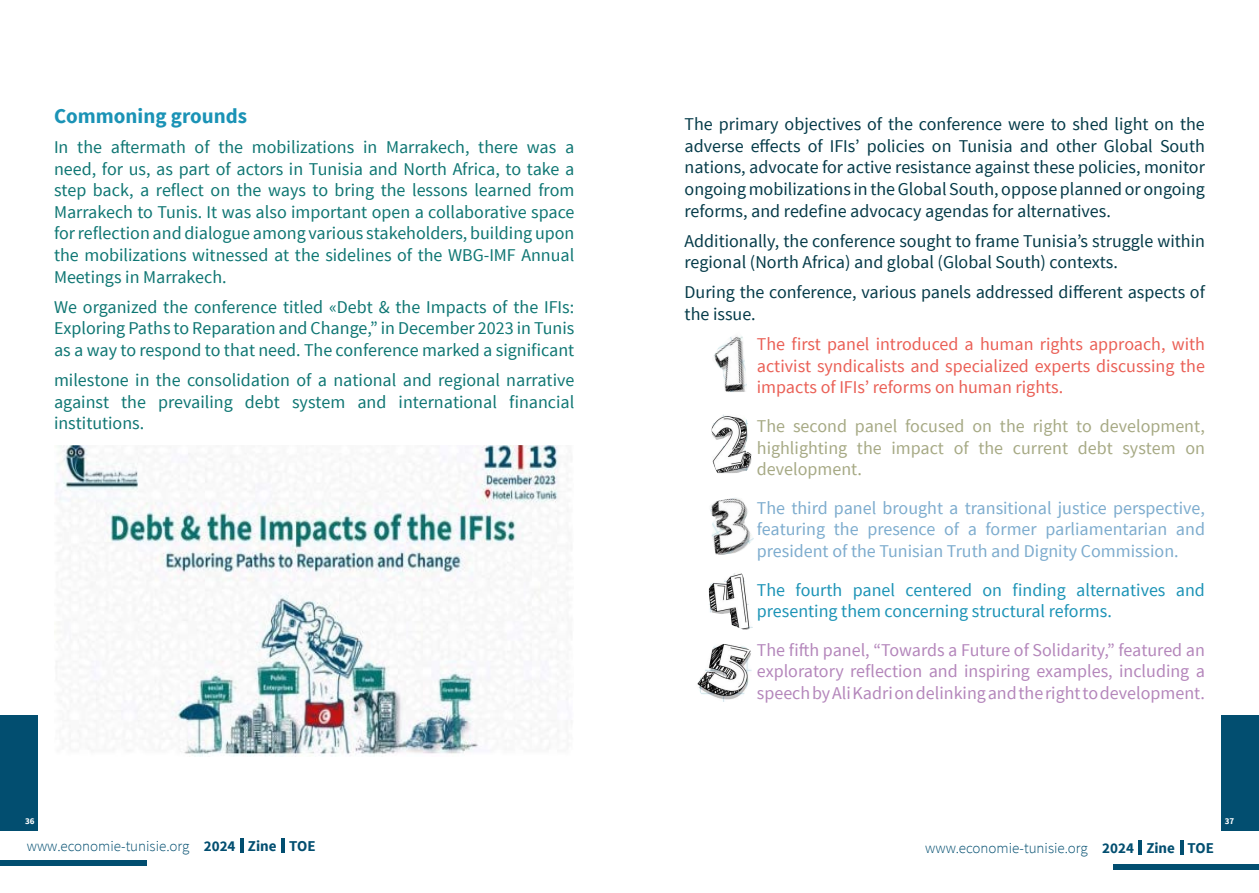
<style>
.page{position:relative;width:1259px;height:893px;background:#fff}
.page>*{position:absolute;margin:0;border:0;box-sizing:border-box;transform-origin:0 0}
.t1{font:700 21px "Source Sans Pro";color:#1b93b6}
.t2{font:18px/21.6px "Source Sans Pro";color:#0e7673;text-align:justify}
.t3{font:18px/21.6px "Source Sans Pro";color:#043a48}
.t4{font:18px/21.6px "Source Sans Pro";color:#b486bb;text-align:justify}
.t5{font:18px/21.6px "Source Sans Pro";color:#7dacce;text-align:justify}
.t6{font:18px/21.6px "Source Sans Pro";color:#ea5f55;text-align:justify}
.t7{font:18px/21.6px "Source Sans Pro";color:#a6a984;text-align:justify}
.t8{font:18px/21.6px "Source Sans Pro";color:#1b93b6}
.t9{font:300 15px "Source Sans Pro";color:#024e70}
.t10{font:700 9px "Source Sans Pro";color:#fff}
.s1{font-weight:700}
</style>
<div class="page">
<div style="left:1221px;top:715px;width:38px;height:116px;background:#024e70"></div>
<div style="left:1113px;top:865px;width:146px;height:5px;background:#024e70"></div>
<hr style="left:1180px;top:840px;width:3px;height:15px;background:#024e70">
<hr style="left:1138px;top:840px;width:3px;height:15px;background:#024e70">
<div style="left:0;top:715px;width:38px;height:116px;background:#024e70"></div>
<div style="left:0;top:860px;width:147px;height:5px;background:#024e70"></div>
<hr style="left:282px;top:838px;width:3px;height:14px;background:#024e70">
<hr style="left:240px;top:838px;width:3px;height:14px;background:#024e70">
<img style="left:54px;top:445px;width:517px;height:312px">
<img style="left:714px;top:336px;width:33px;height:56px">
<img style="left:711px;top:414px;width:40px;height:59px">
<img style="left:710px;top:498px;width:44px;height:57px">
<img style="left:709px;top:573px;width:44px;height:57px">
<img style="left:697px;top:644px;width:54px;height:58px">
<p class="t1" style="left:54px;top:102px;width:195px">Commoning grounds</p>
<p class="t2" style="left:54px;top:137px;width:522px">In the aftermath of the mobilizations in Marrakech, there was a need, for us, as part of actors in Tunisia and North Africa, to take a step back, a reflect on the ways to bring the lessons learned from Marrakech to Tunis. It was also important open a collaborative space for reflection and dialogue among various stakeholders, building upon the mobilizations witnessed at the sidelines of the WBG-IMF Annual Meetings in Marrakech.</p>
<p class="t2" style="left:54px;top:296px;width:522px">We organized the conference titled «Debt &amp; the Impacts of the IFIs:<br>Exploring Paths to Reparation and Change,” in December 2023 in Tunis as a way to respond to that need. The conference marked a significant</p>
<p class="t2" style="left:54px;top:370px;width:522px">milestone in the consolidation of a national and regional narrative against the prevailing debt system and international financial institutions.</p>
<p class="t3" style="left:684px;top:114px;width:522px;text-align:justify">The primary objectives of the conference were to shed light on the adverse effects of IFIs’ policies on Tunisia and other Global South nations, advocate for active resistance against these policies, monitor ongoing mobilizations in the Global South, oppose planned or ongoing reforms, and redefine advocacy agendas for alternatives.</p>
<p class="t3" style="left:684px;top:230px;width:522px">Additionally, the conference sought to frame Tunisia’s struggle within regional (North Africa) and global (Global South) contexts.</p>
<p class="t3" style="left:684px;top:282px;width:522px">During the conference, various panels addressed different aspects of the issue.</p>
<p class="t6" style="left:757px;top:334px;width:449px">The first panel introduced a human rights approach, with activist syndicalists and specialized experts discussing the impacts of IFIs’ reforms on human rights.</p>
<p class="t7" style="left:757px;top:415px;width:449px">The second panel focused on the right to development, highlighting the impact of the current debt system on development.</p>
<p class="t5" style="left:757px;top:497px;width:449px">The third panel brought a transitional justice perspective, featuring the presence of a former parliamentarian and president of the Tunisian Truth and Dignity Commission.</p>
<p class="t8" style="left:757px;top:579px;width:449px">The fourth panel centered on finding alternatives and presenting them concerning structural reforms.</p>
<p class="t4" style="left:757px;top:639px;width:449px">The fifth panel, “Towards a Future of Solidarity,” featured an exploratory reflection and inspiring examples, including a speech by Ali Kadri on delinking and the right to development.</p>
<p class="t10" style="left:25px;top:815px;width:11px">36</p>
<p class="t10" style="left:1224px;top:816px;width:11px">37</p>
<p class="t9" style="left:27px;top:837px;width:290px">www.economie-tunisie.org <span class="s1">2024 Zine TOE</span></p>
<p class="t9" style="left:925px;top:839px;width:290px">www.economie-tunisie.org <span class="s1">2024 Zine TOE</span></p>
</div>
